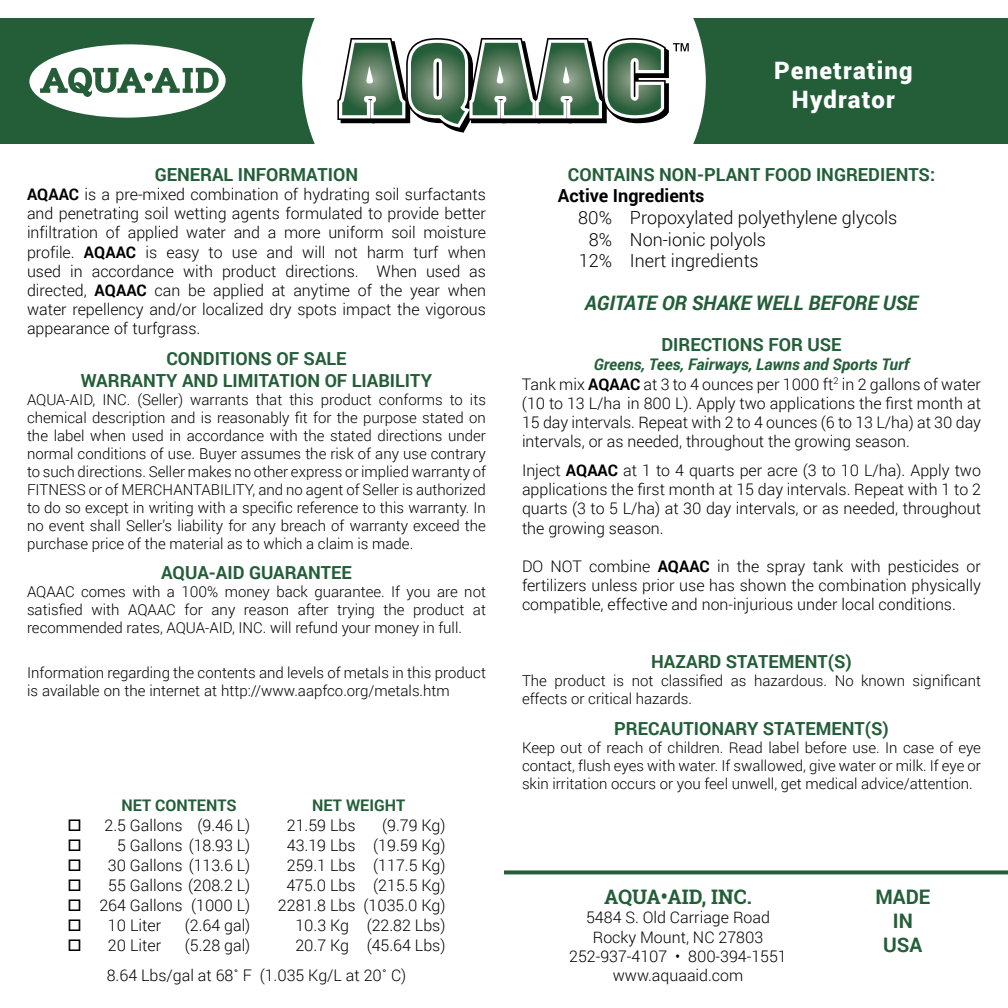
<style>
.page{position:relative;width:1008px;height:1008px;background:#fff}
.page>*{position:absolute;margin:0;border:0;box-sizing:border-box;transform-origin:0 0}
.t1{font:900 24px/28.8px "Roboto";letter-spacing:.05em;color:#fff;text-align:center}
.t2{font:italic 700 20px "Roboto";color:#235e39}
.t3{font:700 20px "Roboto Slab";color:#235e39}
.t4{font:700 20px/24px "Roboto";color:#235e39;text-align:center}
.t5{font:700 18px/21.6px "Roboto";color:#235e39;text-align:center}
.t6{font:300 18px "Roboto";color:#000}
.t7{font:700 18px "Roboto";color:#000}
.t8{font:300 16px/19.2px "Roboto";color:#000;text-align:justify}
.t9{font:700 16px "Roboto";color:#235e39}
.t10{font:300 15px/18px "Roboto";color:#000;text-align:justify}
.s1{font-weight:700}
.s2{font-weight:700;font-style:italic;color:#235e39}
</style>
<div class="page">
<div style="left:0;top:18px;width:1008px;height:126px;background:#235e39"></div>
<svg style="left:302px;top:18px;width:404px;height:126px;background:#f0f4f2"></svg>
<svg style="left:337px;top:38px;width:352px;height:95px;background:#8a9e8f"></svg>
<div style="left:29px;top:44px;width:197px;height:74px;background:#fff;border-radius:50%"></div>
<svg style="left:152px;top:68px;width:67px;height:25px"></svg>
<svg style="left:40px;top:68px;width:105px;height:32px"></svg>
<div style="left:144px;top:73px;width:9px;height:8px;background:#255d38;border-radius:50%"></div>
<svg style="left:504px;top:870px;width:504px;height:4px;background:#3b6f4e"></svg>
<p class="t5" style="left:155px;top:163px;width:205px">GENERAL INFORMATION</p>
<p class="t8" style="left:27px;top:184px;width:461px"><span class="s1">AQAAC</span> is a pre-mixed combination of hydrating soil surfactants and penetrating soil wetting agents formulated to provide better infiltration of applied water and a more uniform soil moisture profile. <span class="s1">AQAAC</span> is easy to use and will not harm turf when used in accordance with product directions. When used as directed, <span class="s1">AQAAC</span> can be applied at anytime of the year when water repellency and/or localized dry spots impact the vigorous appearance of turfgrass.</p>
<p class="t5" style="left:81px;top:347px;width:353px">CONDITIONS OF SALE<br>WARRANTY AND LIMITATION OF LIABILITY</p>
<p class="t10" style="left:27px;top:390px;width:461px">AQUA-AID, INC. (Seller) warrants that this product conforms to its chemical description and is reasonably fit for the purpose stated on the label when used in accordance with the stated directions under normal conditions of use. Buyer assumes the risk of any use contrary to such directions. Seller makes no other express or implied warranty of FITNESS or of MERCHANTABILITY, and no agent of Seller is authorized to do so except in writing with a specific reference to this warranty. In no event shall Seller’s liability for any breach of warranty exceed the purchase price of the material as to which a claim is made.</p>
<p class="t5" style="left:161px;top:561px;width:192px">AQUA-AID GUARANTEE</p>
<p class="t10" style="left:27px;top:582px;width:461px">AQAAC comes with a 100% money back guarantee. If you are not satisfied with AQAAC for any reason after trying the product at recommended rates, AQUA-AID, INC. will refund your money in full.</p>
<p class="t10" style="left:27px;top:663px;width:461px">Information regarding the contents and levels of metals in this product is available on the internet at http://www.aapfco.org/metals.htm</p>
<p class="t9" style="left:122px;top:794px;width:117px">NET CONTENTS</p>
<p class="t9" style="left:312px;top:794px;width:94px">NET WEIGHT</p>
<p class="t8" style="left:68px;top:816px;width:184px">□ 2.5 Gallons (9.46 L)</p>
<p class="t8" style="left:287px;top:816px;width:70px">21.59 Lbs</p>
<p class="t8" style="left:382px;top:816px;width:65px">(9.79 Kg)</p>
<p class="t8" style="left:68px;top:836px;width:184px">□ 5 Gallons (18.93 L)</p>
<p class="t8" style="left:287px;top:836px;width:160px">43.19 Lbs (19.59 Kg)</p>
<p class="t8" style="left:68px;top:856px;width:184px">□ 30 Gallons (113.6 L)</p>
<p class="t8" style="left:287px;top:856px;width:160px">259.1 Lbs (117.5 Kg)</p>
<p class="t8" style="left:68px;top:876px;width:184px">□ 55 Gallons (208.2 L)</p>
<p class="t8" style="left:286px;top:876px;width:161px">475.0 Lbs (215.5 Kg)</p>
<p class="t8" style="left:68px;top:896px;width:184px">□ 264 Gallons (1000 L)</p>
<p class="t8" style="left:278px;top:896px;width:169px">2281.8 Lbs (1035.0 Kg)</p>
<p class="t8" style="left:68px;top:916px;width:95px">□ 10 Liter</p>
<p class="t8" style="left:185px;top:916px;width:67px">(2.64 gal)</p>
<p class="t8" style="left:295px;top:916px;width:152px">10.3 Kg (22.82 Lbs)</p>
<p class="t8" style="left:68px;top:936px;width:95px">□ 20 Liter</p>
<p class="t8" style="left:185px;top:936px;width:67px">(5.28 gal)</p>
<p class="t8" style="left:107px;top:930px;width:340px;line-height:29.6px;text-indent:189px">20.7 Kg (45.64 Lbs)<br>8.64 Lbs/gal at 68˚ F (1.035 Kg/L at 20˚ C)</p>
<h1 class="t1" style="left:774px;top:55px;width:140px">Penetrating<br>Hydrator</h1>
<p class="t5" style="left:568px;top:163px;width:369px">CONTAINS NON-PLANT FOOD INGREDIENTS:</p>
<p class="t7" style="left:558px;top:183px;width:148px">Active Ingredients</p>
<p class="t6" style="left:578px;top:205px;width:321px">80% Propoxylated polyethylene glycols</p>
<p class="t6" style="left:589px;top:227px;width:179px">8% Non-ionic polyols</p>
<p class="t6" style="left:579px;top:248px;width:182px">12% Inert ingredients</p>
<p class="t2" style="left:585px;top:289px;width:335px">AGITATE OR SHAKE WELL BEFORE USE</p>
<p class="t5" style="left:661px;top:333px;width:182px">DIRECTIONS FOR USE</p>
<p class="t8" style="left:522px;top:355px;width:461px;text-align:left;text-indent:72px"><span class="s2">Greens, Tees, Fairways, Lawns and Sports Turf<br></span>Tank mix <span class="s1">AQAAC</span> at 3 to 4 ounces per 1000 ft<sup>2</sup> in 2 gallons of water (10 to 13 L/ha in 800 L). Apply two applications the first month at 15 day intervals. Repeat with 2 to 4 ounces (6 to 13 L/ha) at 30 day intervals, or as needed, throughout the growing season.</p>
<p class="t8" style="left:522px;top:460px;width:461px">Inject <span class="s1">AQAAC</span> at 1 to 4 quarts per acre (3 to 10 L/ha). Apply two applications the first month at 15 day intervals. Repeat with 1 to 2 quarts (3 to 5 L/ha) at 30 day intervals, or as needed, throughout the growing season.</p>
<p class="t8" style="left:522px;top:556px;width:460px">DO NOT combine <span class="s1">AQAAC</span> in the spray tank with pesticides or fertilizers unless prior use has shown the combination physically compatible, effective and non-injurious under local conditions.</p>
<p class="t5" style="left:651px;top:650px;width:202px">HAZARD STATEMENT(S)</p>
<p class="t10" style="left:522px;top:671px;width:461px">The product is not classified as hazardous. No known significant effects or critical hazards.</p>
<p class="t5" style="left:614px;top:717px;width:276px">PRECAUTIONARY STATEMENT(S)</p>
<p class="t10" style="left:522px;top:738px;width:461px">Keep out of reach of children. Read label before use. In case of eye contact, flush eyes with water. If swallowed, give water or milk. If eye or skin irritation occurs or you feel unwell, get medical advice/attention.</p>
<p class="t3" style="left:604px;top:883px;width:149px">AQUA•AID, INC.</p>
<p class="t8" style="left:569px;top:908px;width:219px;text-align:center">5484 S. Old Carriage Road<br>Rocky Mount, NC 27803<br>252-937-4107 • 800-394-1551 www.aquaaid.com</p>
<p class="t4" style="left:875px;top:884px;width:56px">MADE<br>IN<br>USA</p>
</div>
